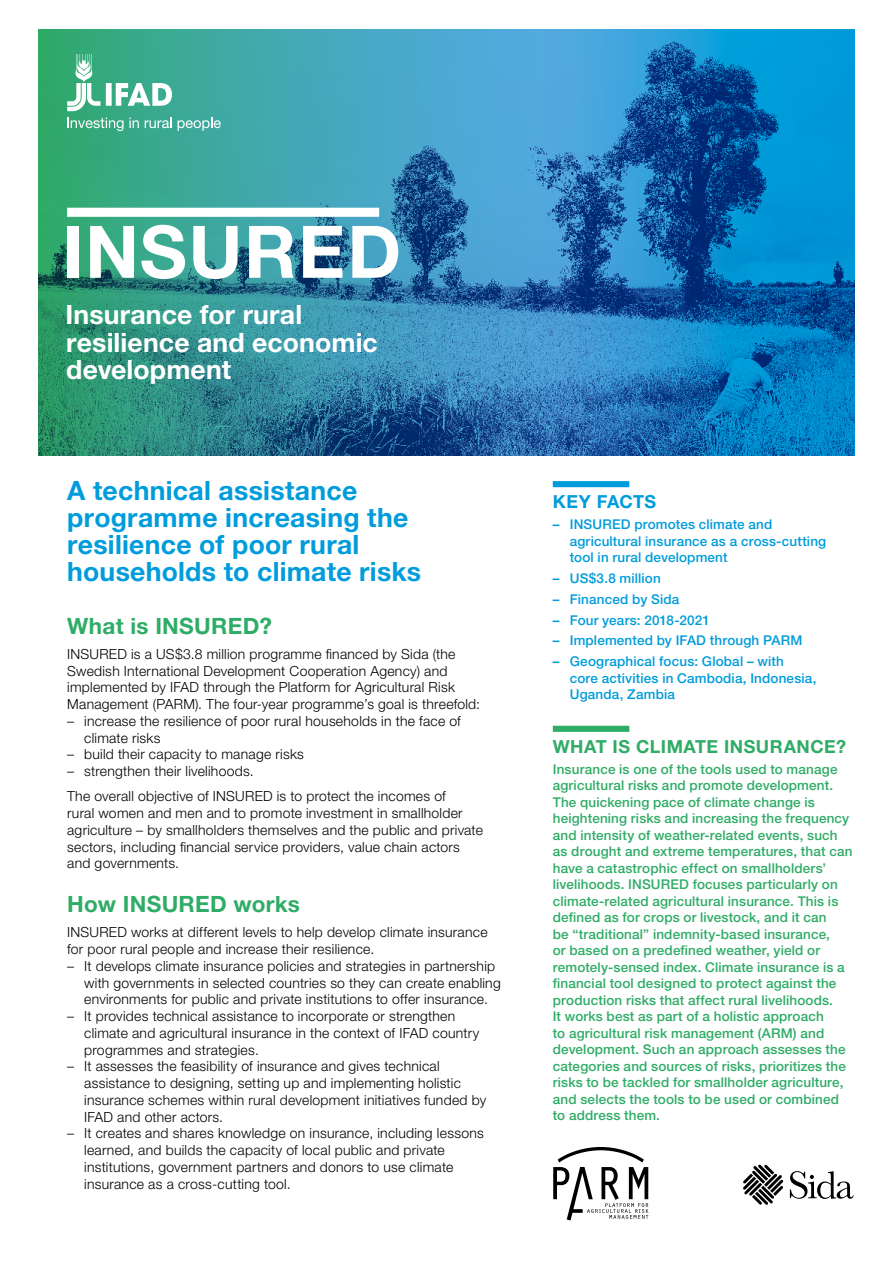
<style>
.page{position:relative;width:893px;height:1263px;background:#fff}
.page>*{position:absolute;margin:0;border:0;box-sizing:border-box;transform-origin:0 0}
.t1{font:700 72.6px "Helvetica Neue LT Std";letter-spacing:.025em;color:#fff}
.t2{font:700 26.7px/27.3px "Helvetica Neue LT Std";letter-spacing:.005em;color:#fff}
.t3{font:700 26.55px/27.3px "Helvetica Neue LT Std";letter-spacing:.01em;color:#009cdb}
.t4{font:700 22.5px "Helvetica Neue LT Std";letter-spacing:.015em;color:#2fac66}
.Box_title{font:700 18px "Helvetica Neue LT Std";letter-spacing:.03em;color:#2fac66}
.Box_title-2{font:700 18px "Helvetica Neue LT Std";letter-spacing:.025em;color:#009cdb}
._05Text{font:300 13.95px/16.8px "Helvetica Neue LT Std";letter-spacing:.02em;color:#000}
.Box_text{font:500 13.5px/16.5px "Helvetica Neue LT Std";letter-spacing:.01em;color:#2fac66}
.t5{font:500 13.5px/16.5px "Helvetica Neue LT Std";letter-spacing:.01em;color:#009cdb}
</style>
<div class="page">
<img style="left:38px;top:30px;width:817px;height:425px">
<svg style="left:67px;top:118px;width:72px;height:13px"></svg>
<svg style="left:145px;top:118px;width:27px;height:10px"></svg>
<svg style="left:178px;top:118px;width:43px;height:13px"></svg>
<svg style="left:106px;top:83px;width:66px;height:23px"></svg>
<svg style="left:67px;top:54px;width:33px;height:57px"></svg>
<div style="left:553px;top:481px;width:76px;height:6px;background:#009cdb"></div>
<svg style="left:743px;top:1164px;width:40px;height:41px"></svg>
<svg style="left:790px;top:1171px;width:64px;height:28px"></svg>
<div style="left:553px;top:726px;width:76px;height:6px;background:#2fac66"></div>
<div style="left:67px;top:208px;width:312px;height:9px;background:#fff"></div>
<svg style="left:553px;top:1147px;width:95px;height:73px"></svg>
<p class="t1" style="left:62px;top:207px;width:341px">INSURED</p>
<p class="t2" style="left:65px;top:301px;width:314px">Insurance for rural resilience and economic development</p>
<p class="t3" style="left:67px;top:476px;width:355px">A technical assistance programme increasing the resilience of poor rural households to climate risks</p>
<p class="t4" style="left:67px;top:612px;width:206px">What is INSURED?</p>
<p class="_05Text" style="left:67px;top:645px;width:414px">INSURED is a US$3.8 million programme financed by Sida (the Swedish International Development Cooperation Agency) and implemented by IFAD through the Platform for Agricultural Risk Management (PARM). The four‑year programme’s goal is threefold:</p>
<p class="_05Text" style="left:84px;top:712px;width:378px;text-indent:-17px">– increase the resilience of poor rural households in the face of climate risks</p>
<p class="_05Text" style="left:67px;top:746px;width:238px">– build their capacity to manage risks</p>
<p class="_05Text" style="left:67px;top:762px;width:188px">– strengthen their livelihoods.</p>
<p class="_05Text" style="left:67px;top:788px;width:417px">The overall objective of INSURED is to protect the incomes of<br>rural women and men and to promote investment in smallholder agriculture – by smallholders themselves and the public and private sectors, including financial service providers, value chain actors and governments.</p>
<p class="t4" style="left:67px;top:890px;width:234px">How INSURED works</p>
<p class="_05Text" style="left:67px;top:924px;width:422px">INSURED works at different levels to help develop climate insurance for poor rural people and increase their resilience.</p>
<p class="_05Text" style="left:84px;top:957px;width:418px;text-indent:-17px">– It develops climate insurance policies and strategies in partnership with governments in selected countries so they can create enabling environments for public and private institutions to offer insurance.</p>
<p class="_05Text" style="left:84px;top:1007px;width:397px;text-indent:-17px">– It provides technical assistance to incorporate or strengthen climate and agricultural insurance in the context of IFAD country programmes and strategies.</p>
<p class="_05Text" style="left:84px;top:1058px;width:404px;text-indent:-17px">– It assesses the feasibility of insurance and gives technical assistance to designing, setting up and implementing holistic insurance schemes within rural development initiatives funded by IFAD and other actors.</p>
<p class="_05Text" style="left:84px;top:1125px;width:401px;text-indent:-17px">– It creates and shares knowledge on insurance, including lessons learned, and builds the capacity of local public and private institutions, government partners and donors to use climate insurance as a cross-cutting tool.</p>
<p class="Box_title-2" style="left:553px;top:491px;width:105px">KEY FACTS</p>
<p class="t5" style="left:570px;top:516px;width:258px;text-indent:-17px">– INSURED promotes climate and agricultural insurance as a cross-cutting tool in rural development</p>
<p class="t5" style="left:553px;top:570px;width:110px">– US$3.8 million</p>
<p class="t5" style="left:553px;top:590px;width:128px">– Financed by Sida</p>
<p class="t5" style="left:553px;top:611px;width:159px">– Four years: 2018-2021</p>
<p class="t5" style="left:553px;top:632px;width:251px">– Implemented by IFAD through PARM</p>
<p class="t5" style="left:570px;top:653px;width:248px;text-indent:-17px">– Geographical focus: Global – with<br>core activities in Cambodia, Indonesia,<br>Uganda, Zambia</p>
<p class="Box_title" style="left:553px;top:736px;width:295px">WHAT IS CLIMATE INSURANCE?</p>
<p class="Box_text" style="left:553px;top:761px;width:301px">Insurance is one of the tools used to manage agricultural risks and promote development.<br>The quickening pace of climate change is heightening risks and increasing the frequency and intensity of weather-related events, such as drought and extreme temperatures, that can have a catastrophic effect on smallholders’ livelihoods. INSURED focuses particularly on climate-related agricultural insurance. This is defined as for crops or livestock, and it can<br>be “traditional” indemnity-based insurance,<br>or based on a predefined weather, yield or remotely-sensed index. Climate insurance is a financial tool designed to protect against the production risks that affect rural livelihoods.<br>It works best as part of a holistic approach<br>to agricultural risk management (ARM) and development. Such an approach assesses the categories and sources of risks, prioritizes the risks to be tackled for smallholder agriculture, and selects the tools to be used or combined to address them.</p>
</div>
